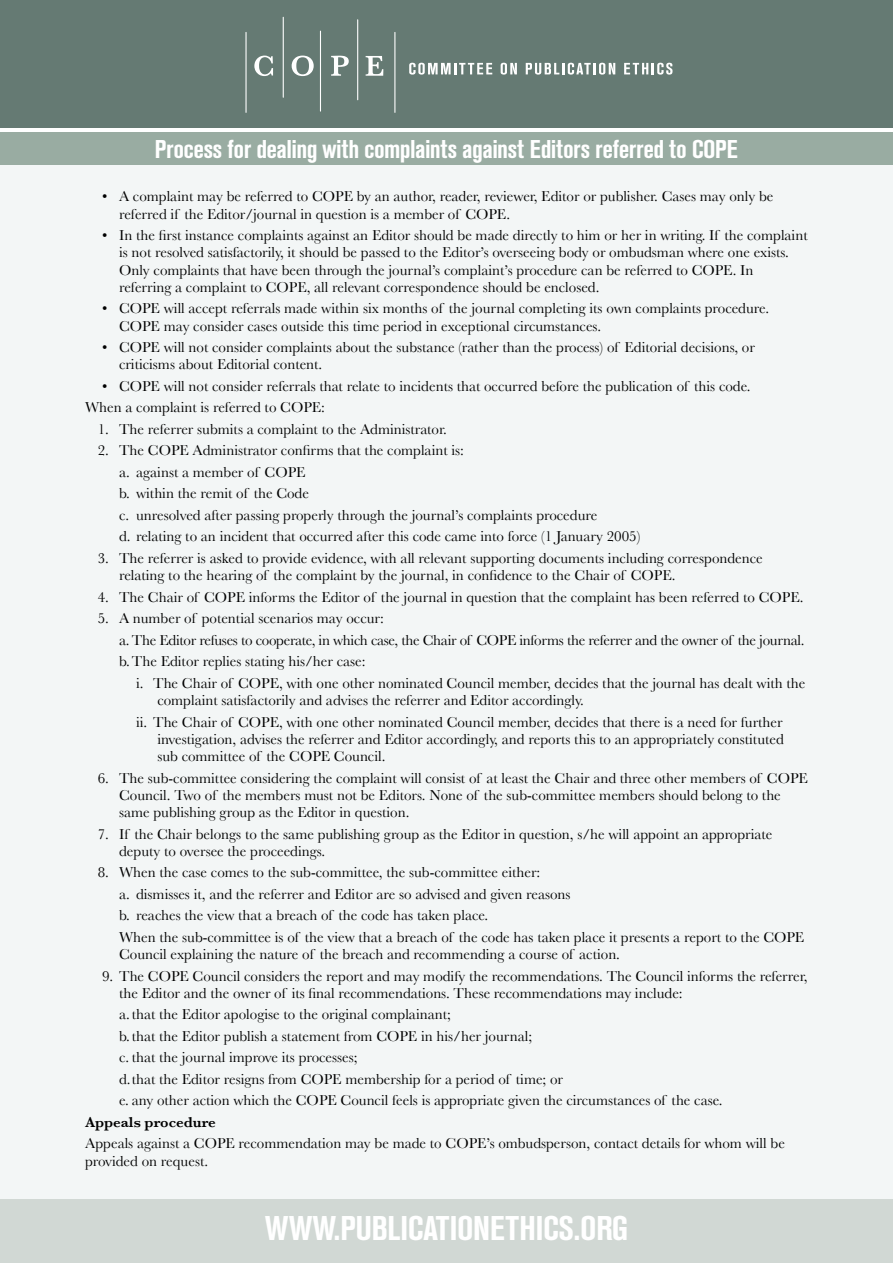
<style>
.page{position:relative;width:893px;height:1263px;background:#fff}
.page>*{position:absolute;margin:0;border:0;box-sizing:border-box;transform-origin:0 0}
.t1{font:36px "A Grotesk Mdm Cnd";color:#fff}
.t2{font:27px "A Grotesk Mdm Cnd";color:#fff}
.t3{font:15px/17.2px "Baskerville";color:#000}
.t4{font:15px/21.5px "Baskerville";letter-spacing:-.02em;color:#000}
.t5{font:600 15px "Baskerville";color:#000}
</style>
<div class="page">
<div style="left:0;top:132px;width:893px;height:42px;background:#99aca2"></div>
<div style="left:0;top:166px;width:893px;height:1052px;background:#f3f6f6"></div>
<div style="left:0;top:1199px;width:893px;height:64px;background:#d1d8d4"></div>
<div style="left:0;top:0;width:893px;height:128px;background:#657a73"></div>
<svg style="left:254px;top:56px;width:19px;height:20px"></svg>
<svg style="left:292px;top:56px;width:22px;height:20px"></svg>
<svg style="left:331px;top:56px;width:18px;height:20px"></svg>
<svg style="left:366px;top:56px;width:17px;height:20px"></svg>
<hr style="left:283px;top:17px;width:1px;height:80px;background:#fff">
<hr style="left:245px;top:32px;width:2px;height:80px;background:#fff">
<hr style="left:320px;top:31px;width:1px;height:80px;background:#fff">
<hr style="left:357px;top:20px;width:1px;height:80px;background:#fff">
<hr style="left:394px;top:32px;width:1px;height:80px;background:#fff">
<svg style="left:409px;top:63px;width:83px;height:12px"></svg>
<svg style="left:501px;top:63px;width:16px;height:12px"></svg>
<svg style="left:526px;top:63px;width:89px;height:12px"></svg>
<svg style="left:624px;top:63px;width:48px;height:12px"></svg>
<h2 class="t2" style="left:155px;top:131px;width:585px">Process for dealing with complaints against Editors referred to COPE</h2>
<p class="t3" style="left:119px;top:188px;width:656px;text-indent:-17px">• A complaint may be referred to COPE by an author, reader, reviewer, Editor or publisher. Cases may only be referred if the Editor/journal in question is a member of COPE.</p>
<p class="t3" style="left:119px;top:227px;width:690px;text-indent:-17px">• In the first instance complaints against an Editor should be made directly to him or her in writing. If the complaint is not resolved satisfactorily, it should be passed to the Editor’s overseeing body or ombudsman where one exists.<br>Only complaints that have been through the journal’s complaint’s procedure can be referred to COPE. In referring a complaint to COPE, all relevant correspondence should be enclosed.</p>
<p class="t3" style="left:119px;top:300px;width:652px;text-indent:-17px">• COPE will accept referrals made within six months of the journal completing its own complaints procedure.<br>COPE may consider cases outside this time period in exceptional circumstances.</p>
<p class="t3" style="left:119px;top:339px;width:637px;text-indent:-17px">• COPE will not consider complaints about the substance (rather than the process) of Editorial decisions, or criticisms about Editorial content.</p>
<p class="t3" style="left:85px;top:375px;width:667px;line-height:21.5px;text-indent:17px">• COPE will not consider referrals that relate to incidents that occurred before the publication of this code.<br>When a complaint is referred to COPE:</p>
<p class="t3" style="left:98px;top:420px;width:350px">1. The referrer submits a complaint to the Administrator.</p>
<p class="t3" style="left:119px;top:440px;width:523px;line-height:21.5px;text-indent:-21px">2. The COPE Administrator confirms that the complaint is:<br>a. against a member of COPE<br>b. within the remit of the Code<br>c. unresolved after passing properly through the journal’s complaints procedure<br>d. relating to an incident that occurred after this code came into force (1 January 2005)</p>
<p class="t3" style="left:119px;top:549px;width:645px;text-indent:-21px">3. The referrer is asked to provide evidence, with all relevant supporting documents including correspondence relating to the hearing of the complaint by the journal, in confidence to the Chair of COPE.</p>
<p class="t3" style="left:98px;top:588px;width:707px">4. The Chair of COPE informs the Editor of the journal in question that the complaint has been referred to COPE.</p>
<p class="t4" style="left:119px;top:607px;width:687px;text-indent:-21px">5. A number of potential scenarios may occur:<br>a. The Editor refuses to cooperate, in which case, the Chair of COPE informs the referrer and the owner of the journal. b.The Editor replies stating his/her case:</p>
<p class="t3" style="left:157px;top:674px;width:650px;text-indent:-21px">i. The Chair of COPE, with one other nominated Council member, decides that the journal has dealt with the complaint satisfactorily and advises the referrer and Editor accordingly.</p>
<p class="t3" style="left:157px;top:713px;width:628px;text-align:justify;text-indent:-21px">ii. The Chair of COPE, with one other nominated Council member, decides that there is a need for further investigation, advises the referrer and Editor accordingly, and reports this to an appropriately constituted sub committee of the COPE Council.</p>
<p class="t3" style="left:119px;top:769px;width:690px;text-indent:-21px">6. The sub-committee considering the complaint will consist of at least the Chair and three other members of COPE<br>Council. Two of the members must not be Editors. None of the sub-committee members should belong to the same publishing group as the Editor in question.</p>
<p class="t3" style="left:119px;top:825px;width:655px;text-indent:-21px">7. If the Chair belongs to the same publishing group as the Editor in question, s/he will appoint an appropriate deputy to oversee the proceedings.</p>
<p class="t3" style="left:119px;top:861px;width:687px;line-height:21.5px;text-indent:-21px">8. When the case comes to the sub-committee, the sub-committee either:<br>a. dismisses it, and the referrer and Editor are so advised and given reasons<br>b. reaches the view that a breach of the code has taken place.<br>When the sub-committee is of the view that a breach of the code has taken place it presents a report to the COPE</p>
<p class="t3" style="left:119px;top:945px;width:502px">Council explaining the nature of the breach and recommending a course of action.</p>
<p class="t3" style="left:119px;top:967px;width:690px;text-indent:-17px">9. The COPE Council considers the report and may modify the recommendations. The Council informs the referrer, the Editor and the owner of its final recommendations. These recommendations may include:</p>
<p class="t3" style="left:119px;top:1003px;width:605px;line-height:21.5px">a.that the Editor apologise to the original complainant;<br>b.that the Editor publish a statement from COPE in his/her journal;<br>c. that the journal improve its processes;<br>d.that the Editor resigns from COPE membership for a period of time; or<br>e. any other action which the COPE Council feels is appropriate given the circumstances of the case.</p>
<p class="t5" style="left:85px;top:1113px;width:132px">Appeals procedure</p>
<p class="t3" style="left:85px;top:1135px;width:701px">Appeals against a COPE recommendation may be made to COPE’s ombudsperson, contact details for whom will be provided on request.</p>
<h1 class="t1" style="left:265px;top:1204px;width:365px">WWW.PUBLICATIONETHICS.ORG</h1>
</div>
